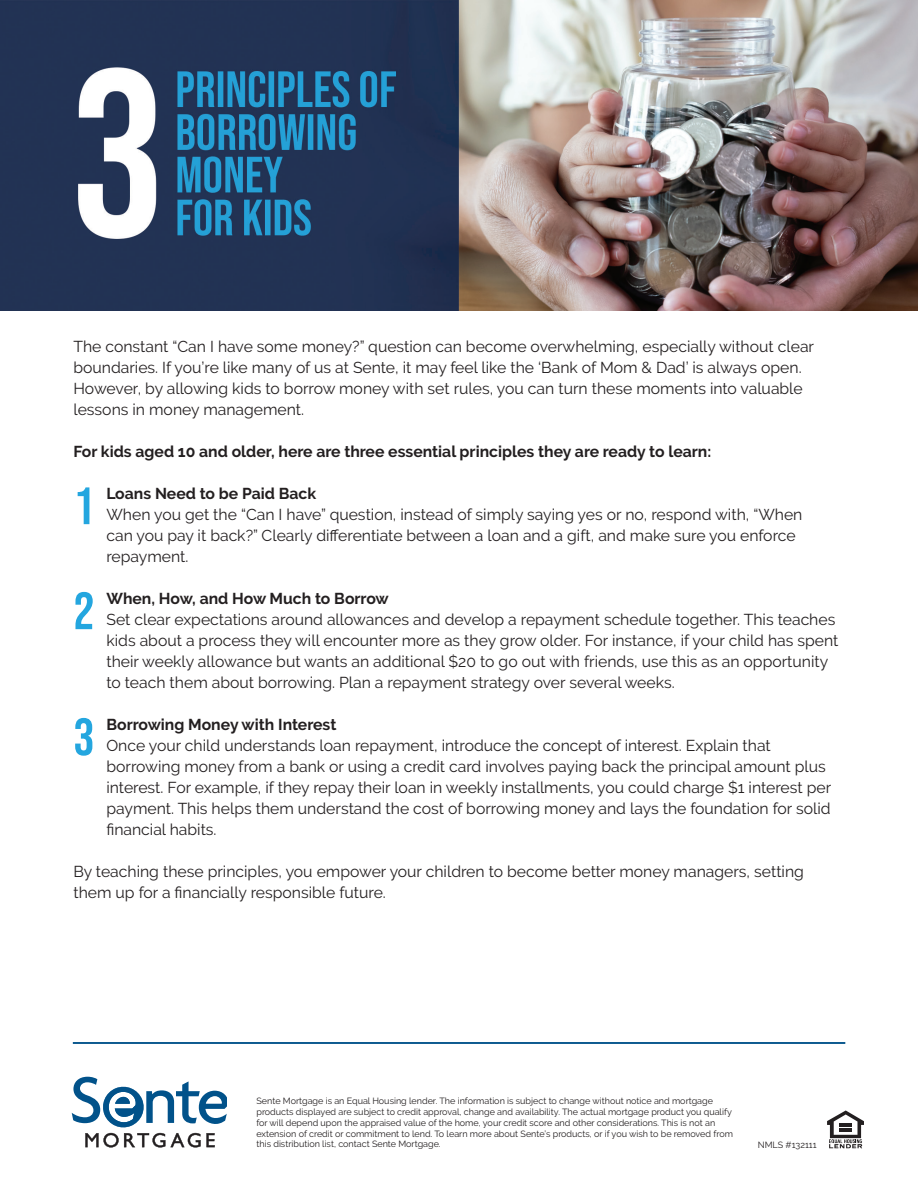
<style>
.page{position:relative;width:918px;height:1188px;background:#fff}
.page>*{position:absolute;margin:0;border:0;box-sizing:border-box;transform-origin:0 0}
.t1{font:52.5px "Bebas Neue";color:#24a6df}
.t2{font:15.75px/21px "Raleway";color:#231f20}
.t3{font:700 15.75px "Raleway";color:#231f20}
.t4{font:9px/10.8px "Raleway";color:#231f20}
</style>
<div class="page">
<img style="left:0;top:0;width:918px;height:311px">
<svg style="left:72px;top:1077px;width:155px;height:71px"></svg>
<hr style="left:73px;top:1042px;width:772px;height:2px;background:#01528a">
<svg style="left:827px;top:1110px;width:37px;height:38px"></svg>
<p class="t2" style="left:73px;top:336px;width:742px">The constant “Can I have some money?” question can become overwhelming, especially without clear boundaries. If you’re like many of us at Sente, it may feel like the ‘Bank of Mom &amp; Dad’ is always open.<br>However, by allowing kids to borrow money with set rules, you can turn these moments into valuable lessons in money management.</p>
<p class="t3" style="left:73px;top:443px;width:639px">For kids aged 10 and older, here are three essential principles they are ready to learn:</p>
<p class="t3" style="left:106px;top:485px;width:211px">Loans Need to be Paid Back</p>
<p class="t2" style="left:106px;top:504px;width:698px">When you get the “Can I have” question, instead of simply saying yes or no, respond with, “When can you pay it back?” Clearly differentiate between a loan and a gift, and make sure you enforce repayment.</p>
<p class="t3" style="left:106px;top:590px;width:284px">When, How, and How Much to Borrow</p>
<p class="t2" style="left:106px;top:609px;width:734px">Set clear expectations around allowances and develop a repayment schedule together. This teaches kids about a process they will encounter more as they grow older. For instance, if your child has spent their weekly allowance but wants an additional $20 to go out with friends, use this as an opportunity to teach them about borrowing. Plan a repayment strategy over several weeks.</p>
<p class="t3" style="left:106px;top:716px;width:231px">Borrowing Money with Interest</p>
<p class="t2" style="left:106px;top:735px;width:726px">Once your child understands loan repayment, introduce the concept of interest. Explain that borrowing money from a bank or using a credit card involves paying back the principal amount plus interest. For example, if they repay their loan in weekly installments, you could charge $1 interest per payment. This helps them understand the cost of borrowing money and lays the foundation for solid financial habits.</p>
<p class="t2" style="left:73px;top:861px;width:732px">By teaching these principles, you empower your children to become better money managers, setting them up for a financially responsible future.</p>
<p class="t1" style="left:73px;top:476px;width:22px">1</p>
<p class="t1" style="left:73px;top:581px;width:22px">2</p>
<p class="t1" style="left:73px;top:707px;width:22px">3</p>
<p class="t4" style="left:256px;top:1096px;width:478px">Sente Mortgage is an Equal Housing lender. The information is subject to change without notice and mortgage products displayed are subject to credit approval, change and availability. The actual mortgage product you qualify for will depend upon the appraised value of the home, your credit score and other considerations. This is not an extension of credit or commitment to lend. To learn more about Sente’s products, or if you wish to be removed from this distribution list, contact Sente Mortgage.</p>
<p class="t4" style="left:758px;top:1139px;width:60px">NMLS #132111</p>
</div>
